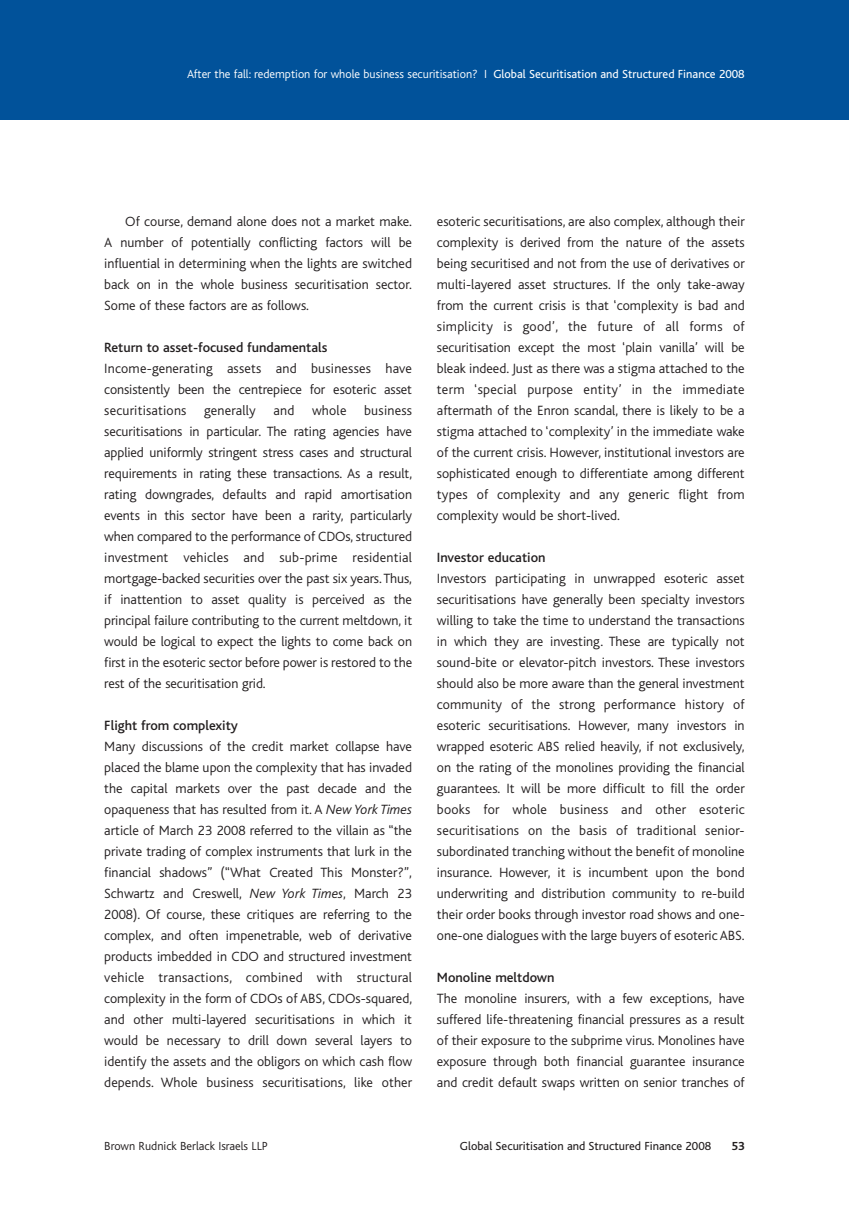
<style>
.page{position:relative;width:849px;height:1221px;background:#fff}
.page>*{position:absolute;margin:0;border:0;box-sizing:border-box;transform-origin:0 0}
.t1{font:300 14px/21px "Bliss";color:#231f20;text-align:justify}
.t2{font:500 14px "Bliss";color:#231f20}
.t3{font:300 12.25px "Bliss";color:#fff}
.t4{font:12.25px "Bliss";color:#231f20}
.t5{font:300 12.25px "Bliss";color:#231f20}
.t6{font:700 12.25px "Bliss";color:#231f20}
.s1{font-weight:400}
.s2{font-style:italic}
</style>
<div class="page">
<div style="left:0;top:1px;width:848px;height:118px;background:#01529a"></div>
<p class="t3" style="left:187px;top:69px;width:559px">After the fall: redemption for whole business securitisation? I <span class="s1">Global Securitisation and Structured Finance 2008</span></p>
<p class="t1" style="left:104px;top:211px;width:309px;text-indent:21px">Of course, demand alone does not a market make.<br>A number of potentially conflicting factors will be influential in determining when the lights are switched back on in the whole business securitisation sector.<br>Some of these factors are as follows.</p>
<p class="t2" style="left:104px;top:342px;width:224px">Return to asset-focused fundamentals</p>
<p class="t1" style="left:104px;top:358px;width:309px">Income-generating assets and businesses have consistently been the centrepiece for esoteric asset securitisations</p>
<p class="t1" style="left:104px;top:400px;width:309px;text-indent:260px">business securitisations in particular. The rating agencies have applied uniformly stringent stress cases and structural requirements in rating these transactions. As a result, rating downgrades, defaults and rapid amortisation events in this sector have been a rarity, particularly when compared to the performance of CDOs, structured investment vehicles and sub-prime residential mortgage-backed securities over the past six years. Thus, if inattention to asset quality is perceived as the principal failure contributing to the current meltdown, it would be logical to expect the lights to come back on first in the esoteric sector before power is restored to the rest of the securitisation grid.</p>
<p class="t2" style="left:104px;top:720px;width:135px">Flight from complexity</p>
<p class="t1" style="left:104px;top:736px;width:309px">Many discussions of the credit market collapse have placed the blame upon the complexity that has invaded the capital markets over the past decade and the opaqueness that has resulted from it. A <span class="s2">New York Times </span>article of March 23 2008 referred to the villain as “the private trading of complex instruments that lurk in the financial shadows” (“What Created This Monster?”, Schwartz and Creswell, <span class="s2">New York Times</span>, March 23<br>2008). Of course, these critiques are referring to the complex, and often impenetrable, web of derivative products imbedded in CDO and structured investment vehicle transactions, combined with structural complexity in the form of CDOs of ABS, CDOs-squared, and other multi-layered securitisations in which it would be necessary to drill down several layers to identify the assets and the obligors on which cash flow depends. Whole business securitisations, like other</p>
<p class="t1" style="left:204px;top:400px;width:53px">generally</p>
<p class="t1" style="left:273px;top:400px;width:22px">and</p>
<p class="t1" style="left:312px;top:400px;width:36px">whole</p>
<p class="t1" style="left:437px;top:211px;width:309px">esoteric securitisations, are also complex, although their complexity is derived from the nature of the assets being securitised and not from the use of derivatives or multi-layered asset structures. If the only take-away from the current crisis is that ‘complexity is bad and simplicity is good’, the future of all forms of securitisation except the most ‘plain vanilla’ will be bleak indeed. Just as there was a stigma attached to the term ‘special purpose entity’ in the immediate aftermath of the Enron scandal, there is likely to be a stigma attached to ‘complexity’ in the immediate wake of the current crisis. However, institutional investors are sophisticated enough to differentiate among different types of complexity and any generic flight from complexity would be short-lived.</p>
<p class="t2" style="left:437px;top:552px;width:110px">Investor education</p>
<p class="t1" style="left:437px;top:568px;width:309px">Investors participating in unwrapped esoteric asset securitisations have generally been specialty investors willing to take the time to understand the transactions in which they are investing. These are typically not sound-bite or elevator-pitch investors. These investors should also be more aware than the general investment community of the strong performance history of esoteric securitisations. However, many investors in wrapped esoteric ABS relied heavily, if not exclusively, on the rating of the monolines providing the financial guarantees. It will be more difficult to fill the order books for whole business and other esoteric securitisations on the basis of traditional senior&shy;subordinated tranching without the benefit of monoline insurance. However, it is incumbent upon the bond underwriting and distribution community to re-build their order books through investor road shows and one&shy;one-one dialogues with the large buyers of esoteric ABS.</p>
<p class="t2" style="left:437px;top:972px;width:119px">Monoline meltdown</p>
<p class="t1" style="left:437px;top:988px;width:309px">The monoline insurers, with a few exceptions, have suffered life-threatening financial pressures as a result of their exposure to the subprime virus. Monolines have exposure through both financial guarantee insurance and credit default swaps written on senior tranches of</p>
<p class="t5" style="left:104px;top:1140px;width:165px">Brown Rudnick Berlack Israels LLP</p>
<p class="t4" style="left:459px;top:1141px;width:253px">Global Securitisation and Structured Finance 2008</p>
<p class="t6" style="left:731px;top:1141px;width:15px">53</p>
</div>
